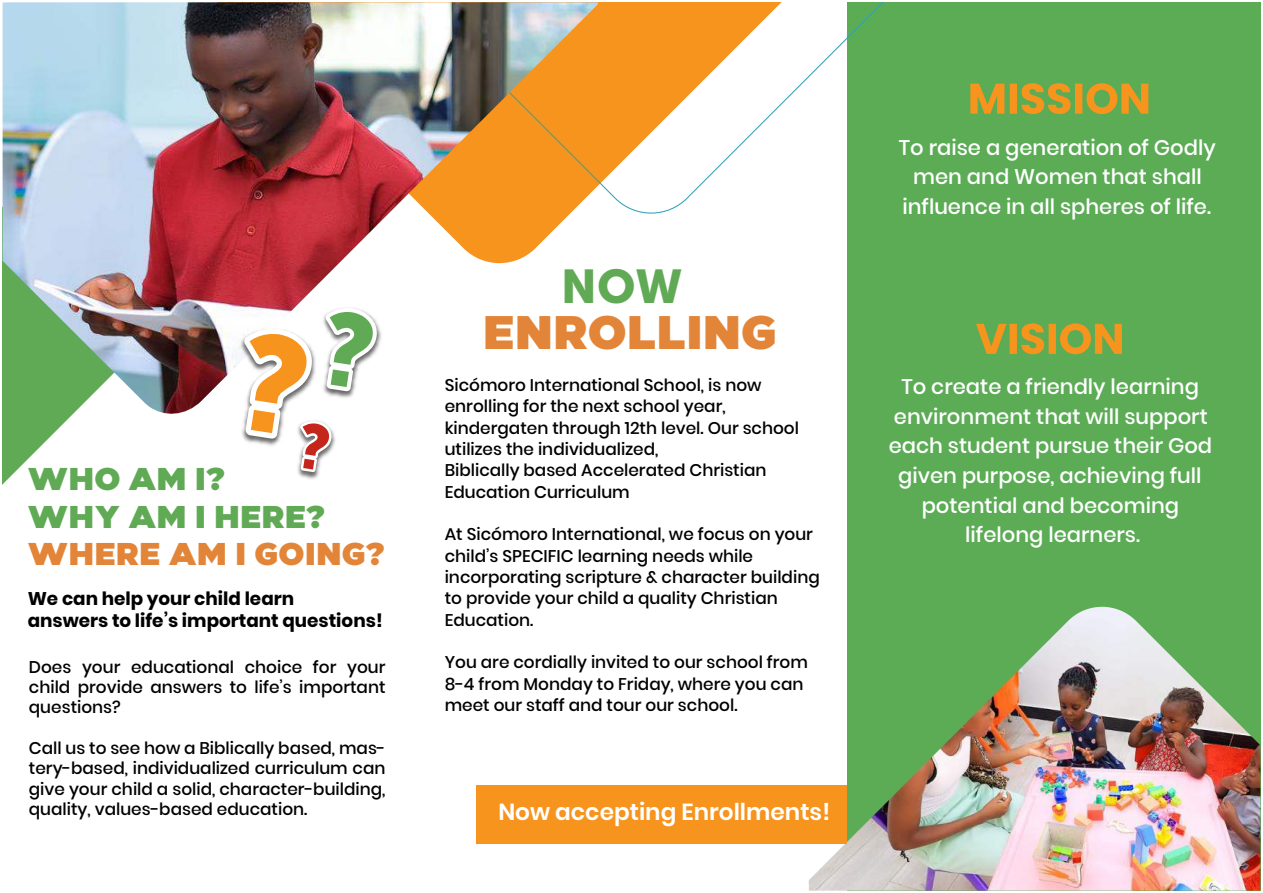
<style>
.page{position:relative;width:1263px;height:893px;background:#fff}
.page>*{position:absolute;margin:0;border:0;box-sizing:border-box;transform-origin:0 0}
.t1{font:900 47.1px "FONTSPRINGDEMO Giga Sans";color:#e38538}
.t2{font:47.1px "Museo Sans 900";color:#61aa55}
.t3{font:900 31.5px/37.8px "FONTSPRINGDEMO Giga Sans";color:#61aa55}
.t4{font:900 31.5px "FONTSPRINGDEMO Giga Sans";color:#e38538}
.t5{font:600 23.25px "Poppins";color:#fff}
.t6{font:500 21.15px/29.5px "Poppins";color:#fff;text-align:center}
.t7{font:700 18.3px/22px "Poppins";color:#000}
.t8{font:500 16.95px/21.3px "Poppins";color:#000}
</style>
<div class="page">
<div style="left:847px;top:2px;width:413px;height:889px;background:#5bac55"></div>
<svg style="left:598px;top:2px;width:286px;height:212px"></svg>
<svg style="left:3px;top:417px;width:67px;height:67px"></svg>
<img style="left:809px;top:607px;width:451px;height:284px">
<img style="left:3px;top:2px;width:595px;height:415px">
<svg style="left:970px;top:83px;width:178px;height:31px"></svg>
<svg style="left:976px;top:323px;width:146px;height:31px"></svg>
<div style="left:477px;top:785px;width:370px;height:58px;background:#f7941e"></div>
<img style="left:224px;top:311px;width:12px;height:106px">
<img style="left:309px;top:295px;width:78px;height:122px">
<img style="left:298px;top:472px;width:21px;height:7px">
<svg style="left:236px;top:308px;width:143px;height:164px"></svg>
<h2 class="t3" style="left:28px;top:460px;width:299px">WHO AM I?<br>WHY AM I HERE?</h2>
<h2 class="t4" style="left:28px;top:535px;width:359px">WHERE AM I GOING?</h2>
<p class="t7" style="left:28px;top:589px;width:357px">We can help your child learn<br>answers to lifeís important questions!</p>
<p class="t8" style="left:29px;top:658px;width:358px;line-height:20.2px;text-align:justify">Does your educational choice for your child provide answers to lifeís important questions?</p>
<p class="t8" style="left:29px;top:739px;width:358px;line-height:20.2px;text-align:justify">Call us to see how a Biblically based, mas&shy;tery-based, individualized curriculum can give your child a solid, character-building, quality, values-based education.</p>
<h1 class="t2" style="left:561px;top:259px;width:123px">NOW</h1>
<h1 class="t1" style="left:483px;top:306px;width:296px">ENROLLING</h1>
<p class="t8" style="left:445px;top:376px;width:356px">SicÛmoro International School, is now enrolling for the next school year, kindergaten through 12th level. Our school utilizes the individualized,<br>Biblically based Accelerated Christian Education Curriculum</p>
<p class="t8" style="left:445px;top:525px;width:377px">At SicÛmoro International, we focus on your childís SPECIFIC learning needs while incorporating scripture &amp; character building to provide your child a quality Christian Education.</p>
<p class="t8" style="left:445px;top:653px;width:365px">You are cordially invited to our school from<br>8-4 from Monday to Friday, where you can meet our staff and tour our school.</p>
<h3 class="t5" style="left:498px;top:802px;width:333px">Now accepting Enrollments!</h3>
<p class="t6" style="left:899px;top:134px;width:318px">To raise a generation of Godly men and Women that shall influence in all spheres of life.</p>
<p class="t6" style="left:889px;top:374px;width:325px">To create a friendly learning environment that will support each student pursue their God given purpose, achieving full potential and becoming lifelong learners.</p>
</div>
